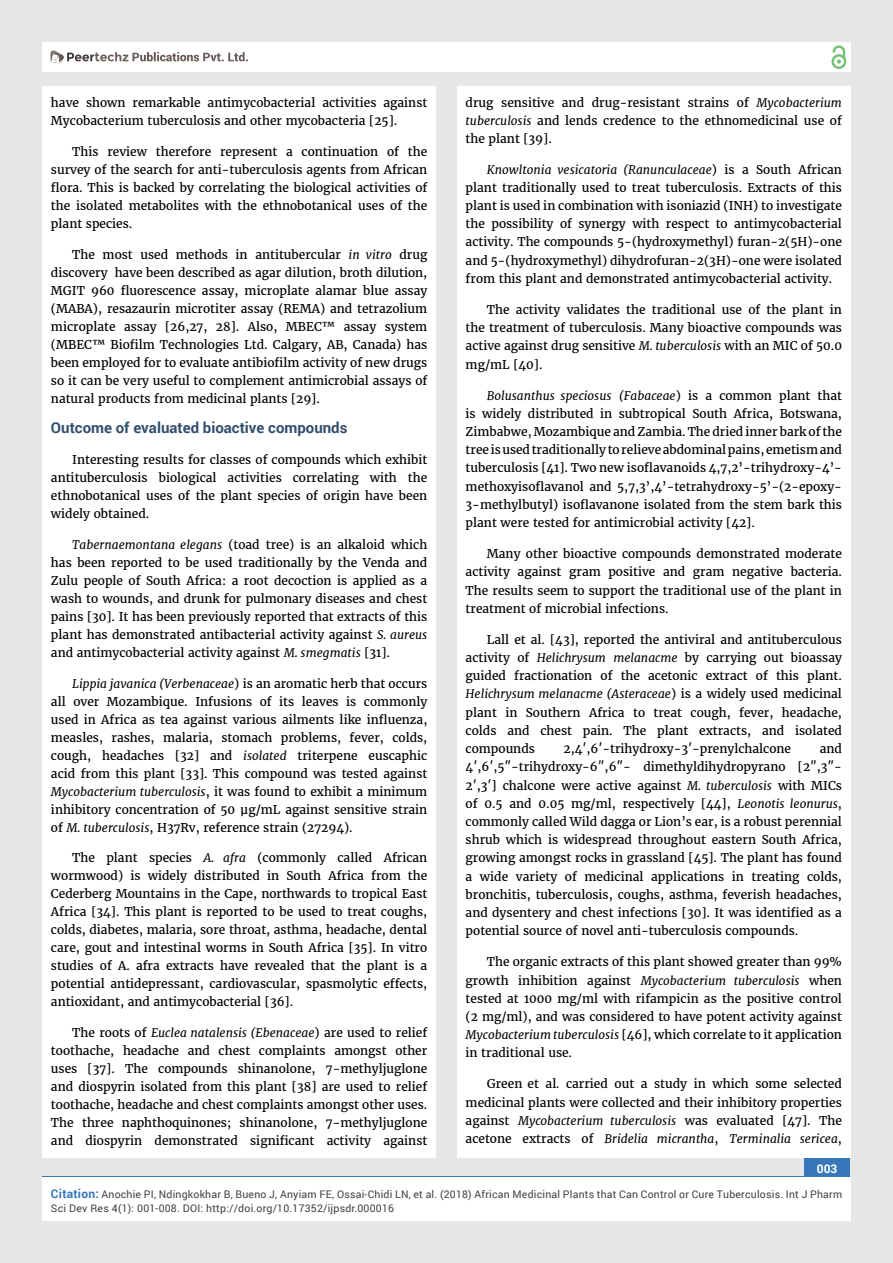
<style>
.page{position:relative;width:893px;height:1263px;background:#e6e7e8}
.page>*{position:absolute;margin:0;border:0;box-sizing:border-box;transform-origin:0 0}
.t1{font:700 15px "Roboto";color:#314e6b}
.t2{font:12px/18px "Merriweather";color:#000;text-align:justify}
.t3{font:700 12px "Roboto";color:#fff}
.t4{font:10.5px/13.5px "Roboto";letter-spacing:.02em;color:#414042}
.s1{font-style:italic}
.s2{font-weight:700;font-size:12px;color:#3676b9}
</style>
<div class="page">
<div style="left:42px;top:43px;width:808px;height:29px;background:#fff"></div>
<div style="left:831px;top:54px;width:15px;height:15px;border:2px solid #74c273;border-radius:50%"></div>
<svg style="left:831px;top:45px;width:15px;height:19px"></svg>
<div style="left:804px;top:1157px;width:46px;height:43px;background:#3676b9"></div>
<svg style="left:49px;top:50px;width:199px;height:14px"></svg>
<div style="left:42px;top:1177px;width:809px;height:43px;background:#fff"></div>
<div style="left:42px;top:87px;width:394px;height:1071px;background:#fff"></div>
<div style="left:457px;top:87px;width:393px;height:1071px;background:#fff"></div>
<p class="t2" style="left:51px;top:94px;width:378px">have shown remarkable antimycobacterial activities against<br>Mycobacterium tuberculosis and other mycobacteria [25].</p>
<p class="t2" style="left:51px;top:143px;width:378px;text-indent:21px">This review therefore represent a continuation of the survey of the search for anti-tuberculosis agents from African flora. This is backed by correlating the biological activities of the isolated metabolites with the ethnobotanical uses of the plant species.</p>
<p class="t2" style="left:51px;top:245px;width:378px;text-indent:21px">The most used methods in antitubercular <span class="s1">in vitro</span> drug discovery have been described as agar dilution, broth dilution, MGIT 960 fluorescence assay, microplate alamar blue assay (MABA), resazaurin microtiter assay (REMA) and tetrazolium microplate assay [26,27, 28]. Also, MBEC™ assay system (MBEC™ Biofilm Technologies Ltd. Calgary, AB, Canada) has been employed for to evaluate antibiofilm activity of new drugs so it can be very useful to complement antimicrobial assays of natural products from medicinal plants [29].</p>
<p class="t1" style="left:51px;top:418px;width:298px">Outcome of evaluated bioactive compounds</p>
<p class="t2" style="left:51px;top:451px;width:378px;text-indent:21px">Interesting results for classes of compounds which exhibit antituberculosis biological activities correlating with the ethnobotanical uses of the plant species of origin have been widely obtained.</p>
<p class="t2" style="left:51px;top:536px;width:378px;text-indent:21px"><span class="s1">Tabernaemontana elegans</span> (toad tree) is an alkaloid which has been reported to be used traditionally by the Venda and Zulu people of South Africa: a root decoction is applied as a wash to wounds, and drunk for pulmonary diseases and chest pains [30]. It has been previously reported that extracts of this plant has demonstrated antibacterial activity against <span class="s1">S. aureus </span>and antimycobacterial activity against <span class="s1">M. smegmatis</span> [31].</p>
<p class="t2" style="left:51px;top:674px;width:378px;text-indent:21px"><span class="s1">Lippia javanica (Verbenaceae</span>) is an aromatic herb that occurs all over Mozambique. Infusions of its leaves is commonly used in Africa as tea against various ailments like influenza, measles, rashes, malaria, stomach problems, fever, colds, cough, headaches [32] and <span class="s1">isolated</span> triterpene euscaphic acid from this plant [33]. This compound was tested against <span class="s1">Mycobacterium tuberculosis</span>, it was found to exhibit a minimum inhibitory concentration of 50 μg/mL against sensitive strain of <span class="s1">M. tuberculosis</span>, H37Rv, reference strain (27294).</p>
<p class="t2" style="left:51px;top:849px;width:378px;text-indent:21px">The plant species <span class="s1">A. afra</span> (commonly called African wormwood) is widely distributed in South Africa from the Cederberg Mountains in the Cape, northwards to tropical East Africa [34]. This plant is reported to be used to treat coughs, colds, diabetes, malaria, sore throat, asthma, headache, dental care, gout and intestinal worms in South Africa [35]. In vitro studies of A. afra extracts have revealed that the plant is a potential antidepressant, cardiovascular, spasmolytic effects, antioxidant, and antimycobacterial [36].</p>
<p class="t2" style="left:51px;top:1024px;width:378px;text-indent:21px">The roots of <span class="s1">Euclea natalensis (Ebenaceae</span>) are used to relief toothache, headache and chest complaints amongst other uses [37]. The compounds shinanolone, 7-methyljuglone and diospyrin isolated from this plant [38] are used to relief toothache, headache and chest complaints amongst other uses.<br>The three naphthoquinones; shinanolone, 7-methyljuglone and diospyrin demonstrated significant activity against</p>
<p class="t2" style="left:466px;top:94px;width:378px">drug sensitive and drug-resistant strains of <span class="s1">Mycobacterium tuberculosis</span> and lends credence to the ethnomedicinal use of the plant [39].</p>
<p class="t2" style="left:466px;top:160px;width:378px;text-indent:21px"><span class="s1">Knowltonia vesicatoria (Ranunculaceae</span>) is a South African plant traditionally used to treat tuberculosis. Extracts of this plant is used in combination with isoniazid (INH) to investigate the possibility of synergy with respect to antimycobacterial activity. The compounds 5-(hydroxymethyl) furan-2(5H)-one and 5-(hydroxymethyl) dihydrofuran-2(3H)-one were isolated from this plant and demonstrated antimycobacterial activity.</p>
<p class="t2" style="left:466px;top:301px;width:378px;text-indent:21px">The activity validates the traditional use of the plant in the treatment of tuberculosis. Many bioactive compounds was active against drug sensitive <span class="s1">M. tuberculosis</span> with an MIC of 50.0 mg/mL [40].</p>
<p class="t2" style="left:466px;top:386px;width:378px;text-indent:21px"><span class="s1">Bolusanthus speciosus (Fabaceae</span>) is a common plant that is widely distributed in subtropical South Africa, Botswana, Zimbabwe, Mozambique and Zambia. The dried inner bark of the tree is used traditionally to relieve abdominal pains, emetism and tuberculosis [41]. Two new isoflavanoids 4,7,2’-trihydroxy-4’- methoxyisoflavanol and 5,7,3’,4’-tetrahydroxy-5’-(2-epoxy-3-methylbutyl) isoflavanone isolated from the stem bark this plant were tested for antimicrobial activity [42].</p>
<p class="t2" style="left:466px;top:545px;width:378px;text-indent:21px">Many other bioactive compounds demonstrated moderate activity against gram positive and gram negative bacteria.<br>The results seem to support the traditional use of the plant in treatment of microbial infections.</p>
<p class="t2" style="left:466px;top:630px;width:378px;text-indent:21px">Lall et al. [43], reported the antiviral and antituberculous activity of <span class="s1">Helichrysum melanacme</span> by carrying out bioassay guided fractionation of the acetonic extract of this plant.<br><span class="s1">Helichrysum melanacme (Asteraceae</span>) is a widely used medicinal plant in Southern Africa to treat cough, fever, headache, colds and chest pain. The plant extracts, and isolated compounds</p>
<p class="t2" style="left:564px;top:740px;width:229px">2,4′,6′-trihydroxy-3′-prenylchalcone</p>
<p class="t2" style="left:466px;top:740px;width:378px;text-indent:354px">and 4′,6′,5″-trihydroxy-6″,6″- dimethyldihydropyrano [2″,3″- 2′,3′] chalcone were active against <span class="s1">M. tuberculosis</span> with MICs of 0.5 and 0.05 mg/ml, respectively [44], <span class="s1">Leonotis leonurus</span>, commonly called Wild dagga or Lion’s ear, is a robust perennial shrub which is widespread throughout eastern South Africa, growing amongst rocks in grassland [45]. The plant has found a wide variety of medicinal applications in treating colds, bronchitis, tuberculosis, coughs, asthma, feverish headaches, and dysentery and chest infections [30]. It was identified as a potential source of novel anti-tuberculosis compounds.</p>
<p class="t2" style="left:466px;top:953px;width:378px;text-indent:21px">The organic extracts of this plant showed greater than 99% growth inhibition against <span class="s1">Mycobacterium tuberculosis</span> when tested at 1000 mg/ml with rifampicin as the positive control (2 mg/ml), and was considered to have potent activity against <span class="s1">Mycobacterium tuberculosis</span> [46], which correlate to it application in traditional use.</p>
<p class="t2" style="left:466px;top:1075px;width:378px;text-indent:21px">Green et al<span class="s1">.</span> carried out a study in which some selected medicinal plants were collected and their inhibitory properties against <span class="s1">Mycobacterium tuberculosis</span> was evaluated [47]. The acetone extracts of <span class="s1">Bridelia micrantha</span>, <span class="s1">Terminalia sericea</span>,</p>
<p class="t3" style="left:817px;top:1161px;width:22px">003</p>
<p class="t4" style="left:51px;top:1188px;width:793px"><span class="s2">Citation:</span> Anochie PI, Ndingkokhar B, Bueno J, Anyiam FE, Ossai-Chidi LN, et al. (2018) African Medicinal Plants that Can Control or Cure Tuberculosis. Int J Pharm<br>Sci Dev Res 4(1): 001-008. DOI: http://doi.org/10.17352/ijpsdr.000016</p>
</div>
